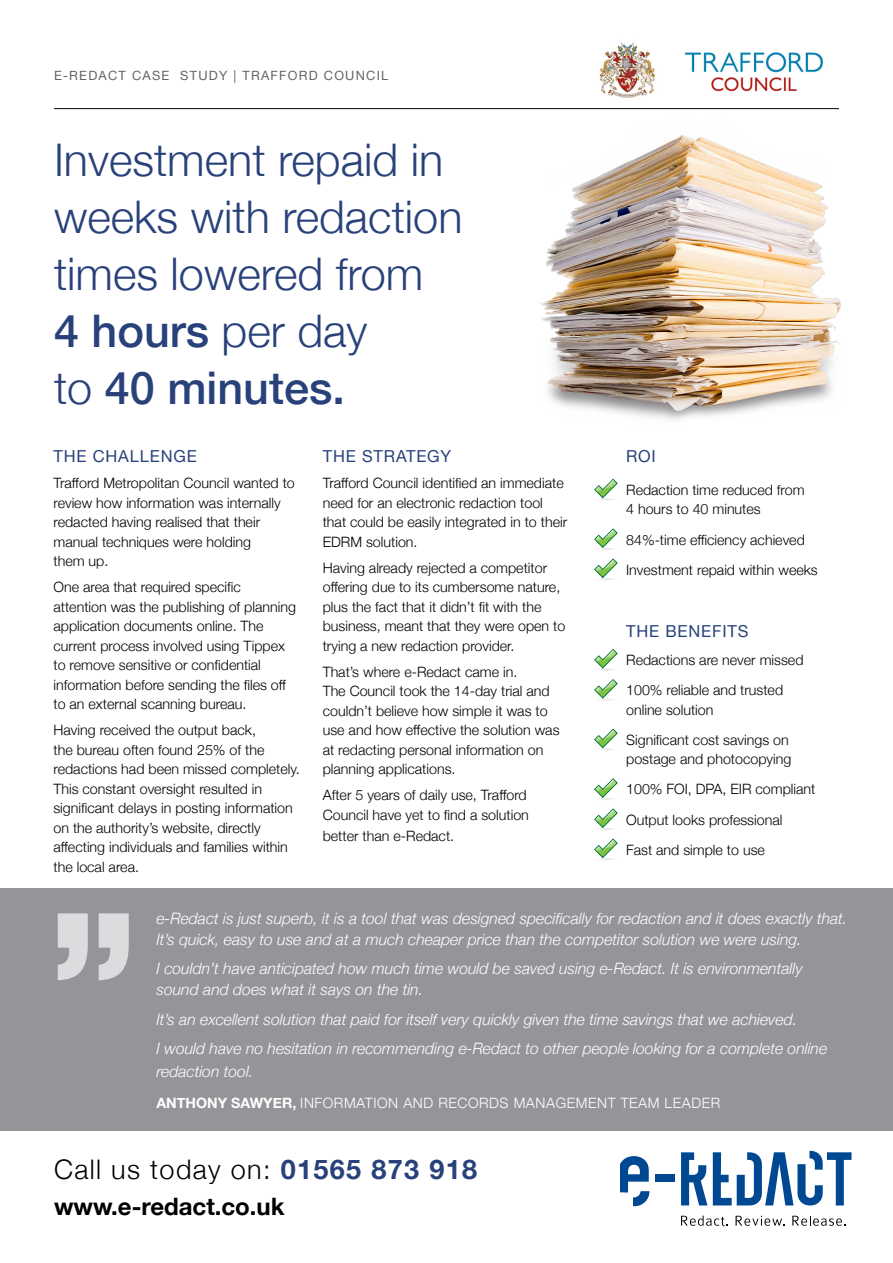
<style>
.page{position:relative;width:893px;height:1263px;background:#fff}
.page>*{position:absolute;margin:0;border:0;box-sizing:border-box;transform-origin:0 0}
.t1{font:900 condensed 178.8px "Helvetica Neue";color:#dbdcde}
.t2{font:300 45px/57px "Helvetica Neue";color:#29417a}
.t3{font:300 27px "Helvetica Neue";letter-spacing:.05em;color:#000}
.t4{font:700 24px "Helvetica Neue";color:#000}
.t5{font:16.5px "Helvetica Neue";letter-spacing:.05em;color:#29417a}
.t6{font:italic 300 15.75px/21px "Helvetica Neue";color:#fff}
.t7{font:300 14.25px/19.5px "Helvetica Neue";color:#000}
.t8{font:300 14.25px "Helvetica Neue";letter-spacing:.04em;color:#fff}
.t9{font:12.75px "Helvetica Neue";letter-spacing:.1em;color:#636466}
.s1{font-weight:500}
.s2{font-weight:700}
.s3{font-weight:700;color:#29417a}
</style>
<div class="page">
<svg style="left:594px;top:479px;width:24px;height:21px"></svg>
<svg style="left:594px;top:528px;width:24px;height:22px"></svg>
<svg style="left:594px;top:558px;width:24px;height:22px"></svg>
<svg style="left:594px;top:649px;width:24px;height:22px"></svg>
<svg style="left:594px;top:679px;width:24px;height:22px"></svg>
<svg style="left:594px;top:729px;width:24px;height:21px"></svg>
<svg style="left:594px;top:778px;width:24px;height:22px"></svg>
<svg style="left:594px;top:808px;width:24px;height:22px"></svg>
<svg style="left:594px;top:838px;width:24px;height:22px"></svg>
<img style="left:539px;top:135px;width:302px;height:285px">
<div style="left:0;top:889px;width:893px;height:242px;background:#939598"></div>
<svg style="left:681px;top:1152px;width:26px;height:53px"></svg>
<svg style="left:621px;top:1156px;width:29px;height:51px"></svg>
<div style="left:655px;top:1174px;width:20px;height:8px;background:#004892"></div>
<svg style="left:681px;top:1215px;width:47px;height:11px"></svg>
<svg style="left:736px;top:1216px;width:48px;height:10px"></svg>
<svg style="left:713px;top:1151px;width:138px;height:54px"></svg>
<svg style="left:792px;top:1215px;width:53px;height:11px"></svg>
<img style="left:723px;top:52px;width:100px;height:40px">
<hr style="left:54px;top:108px;width:785px;height:1px;background:#000">
<img style="left:600px;top:42px;width:123px;height:56px">
<p class="t9" style="left:54px;top:67px;width:336px">E-REDACT CASE STUDY | TRAFFORD COUNCIL</p>
<p class="t2" style="left:54px;top:129px;width:410px">Investment repaid in weeks with redaction times lowered from<br><span class="s1">4 hours</span> per day<br>to <span class="s1">40 minutes.</span></p>
<p class="t5" style="left:53px;top:445px;width:145px">THE CHALLENGE</p>
<p class="t7" style="left:53px;top:472px;width:243px">Trafford Metropolitan Council wanted to review how information was internally redacted having realised that their manual techniques were holding<br>them up.</p>
<p class="t7" style="left:53px;top:576px;width:244px">One area that required specific attention was the publishing of planning application documents online. The current process involved using Tippex to remove sensitive or confidential information before sending the files off to an external scanning bureau.</p>
<p class="t7" style="left:53px;top:719px;width:248px">Having received the output back,<br>the bureau often found 25% of the redactions had been missed completely.<br>This constant oversight resulted in significant delays in posting information on the authority’s website, directly affecting individuals and families within the local area.</p>
<p class="t5" style="left:323px;top:445px;width:130px">THE STRATEGY</p>
<p class="t7" style="left:323px;top:472px;width:246px">Trafford Council identified an immediate need for an electronic redaction tool that could be easily integrated in to their EDRM solution.</p>
<p class="t7" style="left:323px;top:557px;width:244px">Having already rejected a competitor offering due to its cumbersome nature, plus the fact that it didn’t fit with the business, meant that they were open to trying a new redaction provider.</p>
<p class="t7" style="left:323px;top:661px;width:238px">That’s where e-Redact came in.<br>The Council took the 14-day trial and couldn’t believe how simple it was to use and how effective the solution was at redacting personal information on planning applications.</p>
<p class="t7" style="left:323px;top:784px;width:208px">After 5 years of daily use, Trafford<br>Council have yet to find a solution</p>
<p class="t7" style="left:323px;top:825px;width:133px">better than e-Redact.</p>
<p class="t5" style="left:626px;top:444px;width:31px">ROI</p>
<p class="t7" style="left:626px;top:479px;width:180px">Redaction time reduced from<br>4 hours to 40 minutes</p>
<p class="t7" style="left:626px;top:529px;width:180px">84%-time efficiency achieved</p>
<p class="t7" style="left:626px;top:559px;width:193px">Investment repaid within weeks</p>
<p class="t5" style="left:626px;top:619px;width:124px">THE BENEFITS</p>
<p class="t7" style="left:626px;top:649px;width:179px">Redactions are never missed</p>
<p class="t7" style="left:626px;top:679px;width:159px">100% reliable and trusted online solution</p>
<p class="t7" style="left:626px;top:729px;width:167px">Significant cost savings on postage and photocopying</p>
<p class="t7" style="left:626px;top:778px;width:191px">100% FOI, DPA, EIR compliant</p>
<p class="t7" style="left:626px;top:809px;width:158px">Output looks professional</p>
<p class="t7" style="left:626px;top:839px;width:140px">Fast and simple to use</p>
<p class="t1" style="left:136px;top:1063px;width:88px;rotate:-180deg">“</p>
<p class="t6" style="left:156px;top:907px;width:692px">e-Redact is just superb, it is a tool that was designed specifically for redaction and it does exactly that.<br>It’s quick, easy to use and at a much cheaper price than the competitor solution we were using.</p>
<p class="t6" style="left:156px;top:957px;width:648px">I couldn’t have anticipated how much time would be saved using e-Redact. It is environmentally sound and does what it says on the tin.</p>
<p class="t6" style="left:156px;top:1008px;width:642px">It’s an excellent solution that paid for itself very quickly given the time savings that we achieved.</p>
<p class="t6" style="left:156px;top:1036px;width:672px;line-height:22.5px">I would have no hesitation in recommending e-Redact to other people looking for a complete online redaction tool.</p>
<p class="t8" style="left:156px;top:1091px;width:565px"><span class="s2">ANTHONY SAWYER,</span> INFORMATION AND RECORDS MANAGEMENT TEAM LEADER</p>
<p class="t3" style="left:54px;top:1147px;width:425px">Call us today on: <span class="s3">01565 873 918</span></p>
<p class="t4" style="left:54px;top:1188px;width:232px">www.e-redact.co.uk</p>
</div>
